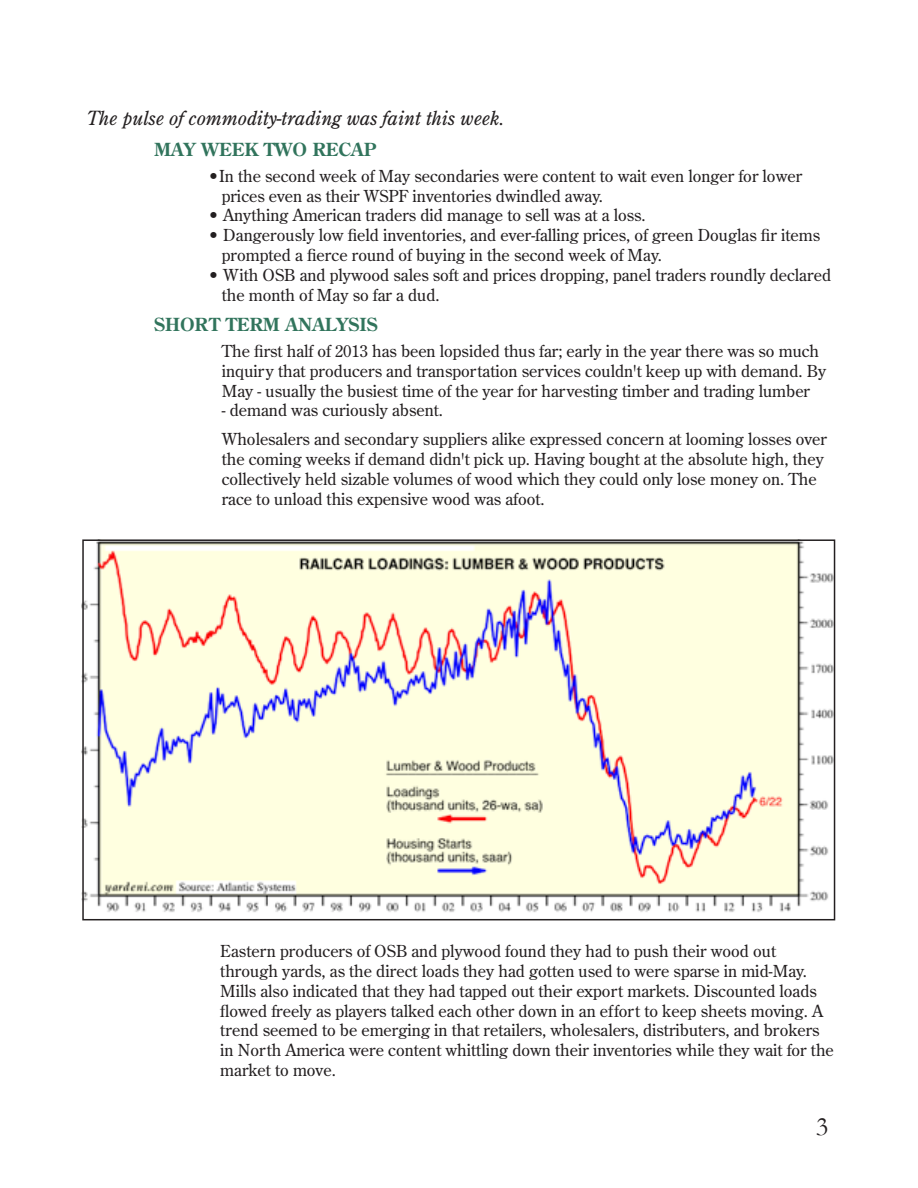
<style>
.page{position:relative;width:918px;height:1188px;background:#fff}
.page>*{position:absolute;margin:0;border:0;box-sizing:border-box;transform-origin:0 0}
.t1{font:italic 19.5px "Century Old Style Std";color:#231f20}
.t2{font:700 18px "Century Old Style Std";color:#31745c}
.t3{font:16.5px/19.8px "Century Old Style Std";color:#231f20}
</style>
<div class="page">
<img style="left:81px;top:539px;width:755px;height:375px">
<div style="left:82px;top:539px;width:753px;height:381px;border:2px solid #231f20"></div>
<p class="t1" style="left:87px;top:106px;width:420px">The pulse of commodity-trading was faint this week.</p>
<p class="t2" style="left:154px;top:138px;width:224px">MAY WEEK TWO RECAP</p>
<p class="t3" style="left:222px;top:166px;width:582px;text-indent:-14px">•In the second week of May secondaries were content to wait even longer for lower prices even as their WSPF inventories dwindled away.</p>
<p class="t3" style="left:208px;top:205px;width:439px">• Anything American traders did manage to sell was at a loss.</p>
<p class="t3" style="left:222px;top:225px;width:600px;text-indent:-14px">• Dangerously low field inventories, and ever-falling prices, of green Douglas fir items prompted a fierce round of buying in the second week of May.</p>
<p class="t3" style="left:222px;top:265px;width:611px;text-indent:-14px">• With OSB and plywood sales soft and prices dropping, panel traders roundly declared the month of May so far a dud.</p>
<p class="t2" style="left:154px;top:313px;width:225px">SHORT TERM ANALYSIS</p>
<p class="t3" style="left:222px;top:341px;width:606px">The first half of 2013 has been lopsided thus far; early in the year there was so much inquiry that producers and transportation services couldn't keep up with demand. By<br>May - usually the busiest time of the year for harvesting timber and trading lumber</p>
<p class="t3" style="left:222px;top:400px;width:223px">- demand was curiously absent.</p>
<p class="t3" style="left:222px;top:429px;width:607px">Wholesalers and secondary suppliers alike expressed concern at looming losses over the coming weeks if demand didn't pick up. Having bought at the absolute high, they collectively held sizable volumes of wood which they could only lose money on. The race to unload this expensive wood was afoot.</p>
<p class="t3" style="left:220px;top:941px;width:615px">Eastern producers of OSB and plywood found they had to push their wood out through yards, as the direct loads they had gotten used to were sparse in mid-May.<br>Mills also indicated that they had tapped out their export markets. Discounted loads flowed freely as players talked each other down in an effort to keep sheets moving. A trend seemed to be emerging in that retailers, wholesalers, distributers, and brokers in North America were content whittling down their inventories while they wait for the market to move.</p>
</div>
